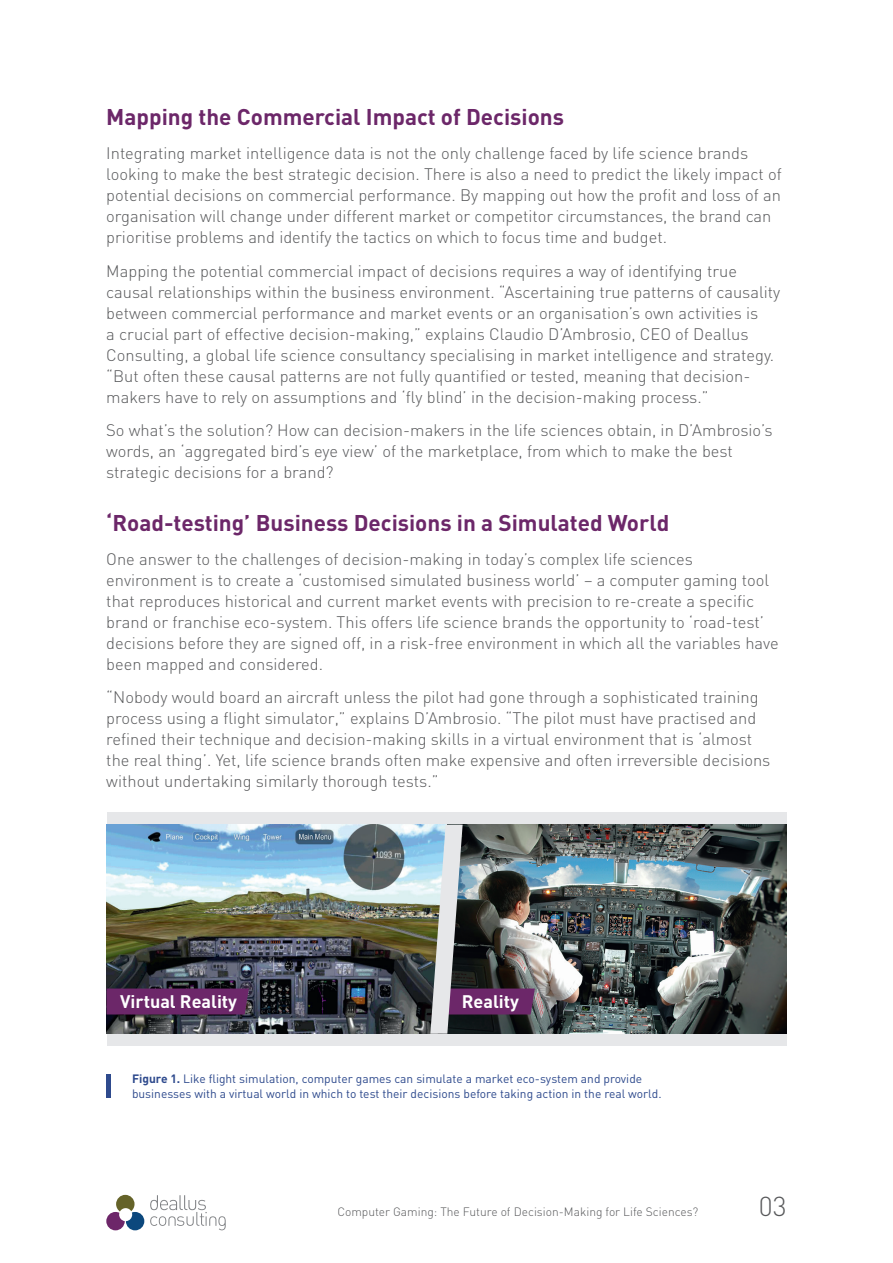
<style>
.page{position:relative;width:893px;height:1263px;background:#fff}
.page>*{position:absolute;margin:0;border:0;box-sizing:border-box;transform-origin:0 0}
.t1{font:300 27px "DIN";color:#57585a}
.t2{font:700 22.5px "DIN";color:#6c2769}
.t3{font:700 18px "DIN";color:#fff}
.t4{font:300 16.5px/21px "DIN";color:#57585a}
.t5{font:12px/14.4px "DIN";color:#2e4a8d}
.t6{font:300 12px "DIN";color:#57585a}
.s1{font-weight:700}
</style>
<div class="page">
<svg style="left:106px;top:1195px;width:38px;height:35px"></svg>
<svg style="left:150px;top:1195px;width:76px;height:35px"></svg>
<div style="left:107px;top:812px;width:679px;height:234px;background:#e6e7e9"></div>
<img style="left:107px;top:825px;width:679px;height:209px">
<div style="left:107px;top:988px;width:142px;height:26px;background:#6c2769"></div>
<img style="left:429px;top:825px;width:106px;height:209px">
<hr style="left:107px;top:1074px;width:4px;height:24px;background:#2e4a8d">
<h2 class="t2" style="left:106px;top:102px;width:459px">Mapping the Commercial Impact of Decisions</h2>
<p class="t4" style="left:106px;top:142px;width:677px">Integrating market intelligence data is not the only challenge faced by life science brands looking to make the best strategic decision. There is also a need to predict the likely impact of potential decisions on commercial performance. By mapping out how the profit and loss of an organisation will change under different market or competitor circumstances, the brand can prioritise problems and identify the tactics on which to focus time and budget.</p>
<p class="t4" style="left:106px;top:260px;width:675px">Mapping the potential commercial impact of decisions requires a way of identifying true causal relationships within the business environment. “Ascertaining true patterns of causality between commercial performance and market events or an organisation’s own activities is<br>a crucial part of effective decision-making,” explains Claudio D’Ambrosio, CEO of Deallus Consulting, a global life science consultancy specialising in market intelligence and strategy. “But often these causal patterns are not fully quantified or tested, meaning that decision&shy;makers have to rely on assumptions and ‘fly blind’ in the decision-making process.”</p>
<p class="t4" style="left:106px;top:420px;width:668px">So what’s the solution? How can decision-makers in the life sciences obtain, in D’Ambrosio’s words, an ‘aggregated bird’s eye view’ of the marketplace, from which to make the best strategic decisions for a brand?</p>
<h2 class="t2" style="left:106px;top:508px;width:565px">‘Road-testing’ Business Decisions in a Simulated World</h2>
<p class="t4" style="left:106px;top:548px;width:674px">One answer to the challenges of decision-making in today’s complex life sciences environment is to create a ‘customised simulated business world’ – a computer gaming tool that reproduces historical and current market events with precision to re-create a specific brand or franchise eco-system. This offers life science brands the opportunity to ‘road-test’ decisions before they are signed off, in a risk-free environment in which all the variables have been mapped and considered.</p>
<p class="t4" style="left:106px;top:687px;width:666px">“Nobody would board an aircraft unless the pilot had gone through a sophisticated training process using a flight simulator,” explains D’Ambrosio. “The pilot must have practised and refined their technique and decision-making skills in a virtual environment that is ‘almost the real thing’. Yet, life science brands often make expensive and often irreversible decisions without undertaking similarly thorough tests.”</p>
<p class="t3" style="left:120px;top:989px;width:119px">Virtual Reality</p>
<p class="t3" style="left:462px;top:989px;width:59px">Reality</p>
<p class="t5" style="left:132px;top:1072px;width:531px"><span class="s1">Figure 1.</span> Like flight simulation, computer games can simulate a market eco-system and provide businesses with a virtual world in which to test their decisions before taking action in the real world.</p>
<p class="t6" style="left:337px;top:1204px;width:363px">Computer Gaming: The Future of Decision-Making for Life Sciences?</p>
<h1 class="t1" style="left:759px;top:1190px;width:29px">03</h1>
</div>
